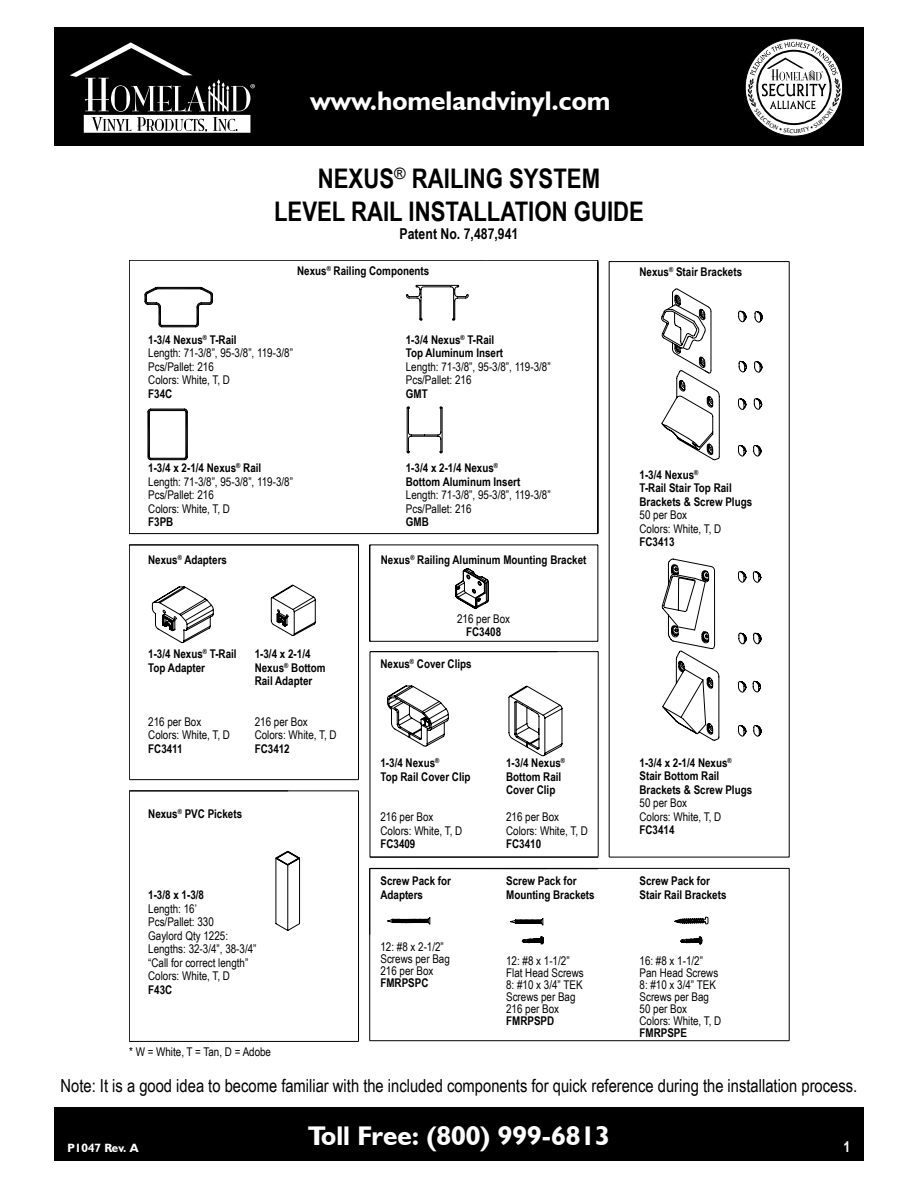
<style>
.page{position:relative;width:918px;height:1188px;background:#fff}
.page>*{position:absolute;margin:0;border:0;box-sizing:border-box;transform-origin:0 0}
.t1{font:700 27px/32.4px "Arial Narrow";color:#000;text-align:center}
.t2{font:700 27px "Humanist 521 BT";color:#fff}
.t3{font:18px "Arial Narrow";color:#000}
.t4{font:700 15px "Arial Narrow";color:#000}
.t5{font:700 15px "Arial Narrow";color:#fff}
.t6{font:12px/13.5px "Arial Narrow";color:#000}
.t7{font:700 12px/13.5px "Arial Narrow";color:#000}
.t8{font:700 12px "Humanist 521 BT";color:#fff}
.s1{font-weight:700}
</style>
<div class="page">
<div style="left:54px;top:27px;width:810px;height:118px;background:#000"></div>
<div style="left:54px;top:1107px;width:810px;height:54px;background:#000"></div>
<svg style="left:70px;top:42px;width:185px;height:91px"></svg>
<svg style="left:129px;top:260px;width:660px;height:782px"></svg>
<hr style="left:369px;top:869px;width:1px;height:172px;background:#000">
<svg style="left:370px;top:261px;width:420px;height:780px"></svg>
<hr style="left:129px;top:1041px;width:230px;height:1px;background:#000">
<hr style="left:370px;top:1040px;width:419px;height:1px;background:#000">
<hr style="left:129px;top:791px;width:1px;height:250px;background:#000">
<svg style="left:680px;top:936px;width:22px;height:8px"></svg>
<svg style="left:661px;top:289px;width:102px;height:635px"></svg>
<svg style="left:748px;top:42px;width:93px;height:91px"></svg>
<h1 class="t2" style="left:310px;top:84px;width:302px">www.homelandvinyl.com</h1>
<h1 class="t1" style="left:274px;top:161px;width:371px">NEXUS<sup>®</sup> RAILING SYSTEM<br>LEVEL RAIL INSTALLATION GUIDE</h1>
<p class="t4" style="left:400px;top:222px;width:120px">Patent No. 7,487,941</p>
<p class="t7" style="left:297px;top:263px;width:134px">Nexus<sup>®</sup> Railing Components</p>
<p class="t6" style="left:148px;top:332px;width:146px"><span class="s1">1-3/4 Nexus</span><sup>®</sup> <span class="s1">T-Rail<br></span>Length: 71-3/8”, 95-3/8”, 119-3/8”<br>Pcs/Pallet: 216<br>Colors: White, T, D</p>
<p class="t7" style="left:148px;top:386px;width:26px">F34C</p>
<p class="t6" style="left:148px;top:461px;width:146px"><span class="s1">1-3/4 x 2-1/4 Nexus</span><sup>®</sup> <span class="s1">Rail<br></span>Length: 71-3/8”, 95-3/8”, 119-3/8”<br>Pcs/Pallet: 216<br>Colors: White, T, D</p>
<p class="t7" style="left:148px;top:515px;width:27px">F3PB</p>
<p class="t7" style="left:148px;top:552px;width:80px">Nexus<sup>®</sup> Adapters</p>
<p class="t7" style="left:148px;top:647px;width:90px">1-3/4 Nexus<sup>®</sup> T-Rail<br>Top Adapter</p>
<p class="t6" style="left:148px;top:714px;width:83px">216 per Box<br>Colors: White, T, D</p>
<p class="t7" style="left:148px;top:741px;width:36px">FC3411</p>
<p class="t7" style="left:255px;top:647px;width:72px">1-3/4 x 2-1/4<br>Nexus<sup>®</sup> Bottom<br>Rail Adapter</p>
<p class="t6" style="left:255px;top:714px;width:83px">216 per Box<br>Colors: White, T, D</p>
<p class="t7" style="left:255px;top:741px;width:37px">FC3412</p>
<p class="t7" style="left:148px;top:807px;width:95px">Nexus<sup>®</sup> PVC Pickets</p>
<p class="t7" style="left:148px;top:888px;width:57px">1-3/8 x 1-3/8</p>
<p class="t6" style="left:148px;top:902px;width:110px">Length: 16’<br>Pcs/Pallet: 330<br>Gaylord Qty 1225:<br>Lengths: 32-3/4”, 38-3/4” “Call for correct length”<br>Colors: White, T, D</p>
<p class="t7" style="left:148px;top:982px;width:26px">F43C</p>
<p class="t6" style="left:129px;top:1045px;width:143px">* W = White, T = Tan, D = Adobe</p>
<p class="t7" style="left:406px;top:332px;width:99px">1-3/4 Nexus<sup>®</sup> T-Rail<br>Top Aluminum Insert</p>
<p class="t6" style="left:406px;top:359px;width:146px">Length: 71-3/8”, 95-3/8”, 119-3/8”<br>Pcs/Pallet: 216</p>
<p class="t7" style="left:406px;top:386px;width:23px">GMT</p>
<p class="t7" style="left:406px;top:460px;width:116px">1-3/4 x 2-1/4 Nexus<sup>®<br></sup>Bottom Aluminum Insert</p>
<p class="t6" style="left:406px;top:488px;width:146px">Length: 71-3/8”, 95-3/8”, 119-3/8”<br>Pcs/Pallet: 216</p>
<p class="t7" style="left:406px;top:514px;width:24px">GMB</p>
<p class="t7" style="left:381px;top:553px;width:207px">Nexus<sup>®</sup> Railing Aluminum Mounting Bracket</p>
<p class="t6" style="left:457px;top:611px;width:55px">216 per Box</p>
<p class="t7" style="left:466px;top:625px;width:37px">FC3408</p>
<p class="t7" style="left:380px;top:657px;width:93px">Nexus<sup>®</sup> Cover Clips</p>
<p class="t7" style="left:380px;top:756px;width:92px">1-3/4 Nexus<sup>®<br></sup>Top Rail Cover Clip</p>
<p class="t6" style="left:380px;top:810px;width:83px">216 per Box<br>Colors: White, T, D</p>
<p class="t7" style="left:380px;top:837px;width:37px">FC3409</p>
<p class="t7" style="left:380px;top:874px;width:72px">Screw Pack for<br>Adapters</p>
<p class="t6" style="left:380px;top:940px;width:71px;line-height:12px">12: #8 x 2-1/2”<br>Screws per Bag<br>216 per Box</p>
<p class="t7" style="left:380px;top:976px;width:50px">FMRPSPC</p>
<p class="t7" style="left:506px;top:756px;width:60px">1-3/4 Nexus<sup>®<br></sup>Bottom Rail<br>Cover Clip</p>
<p class="t6" style="left:506px;top:810px;width:83px">216 per Box<br>Colors: White, T, D</p>
<p class="t7" style="left:506px;top:837px;width:37px">FC3410</p>
<p class="t7" style="left:506px;top:874px;width:90px">Screw Pack for<br>Mounting Brackets</p>
<p class="t6" style="left:506px;top:954px;width:79px;line-height:12px">12: #8 x 1-1/2”<br>Flat Head Screws<br>8: #10 x 3/4” TEK<br>Screws per Bag<br>216 per Box</p>
<p class="t7" style="left:506px;top:1013px;width:50px">FMRPSPD</p>
<p class="t7" style="left:640px;top:264px;width:104px">Nexus<sup>®</sup> Stair Brackets</p>
<p class="t7" style="left:640px;top:467px;width:114px">1-3/4 Nexus<sup>®<br></sup>T-Rail Stair Top Rail<br>Brackets &amp; Screw Plugs</p>
<p class="t6" style="left:640px;top:508px;width:83px">50 per Box<br>Colors: White, T, D</p>
<p class="t7" style="left:640px;top:534px;width:37px">FC3413</p>
<p class="t7" style="left:640px;top:755px;width:114px">1-3/4 x 2-1/4 Nexus<sup>®<br></sup>Stair Bottom Rail<br>Brackets &amp; Screw Plugs</p>
<p class="t6" style="left:640px;top:796px;width:83px">50 per Box<br>Colors: White, T, D</p>
<p class="t7" style="left:640px;top:822px;width:37px">FC3414</p>
<p class="t7" style="left:640px;top:874px;width:88px">Screw Pack for<br>Stair Rail Brackets</p>
<p class="t6" style="left:640px;top:954px;width:83px;line-height:12px">16: #8 x 1-1/2”<br>Pan Head Screws<br>8: #10 x 3/4” TEK<br>Screws per Bag<br>50 per Box<br>Colors: White, T, D</p>
<p class="t7" style="left:640px;top:1025px;width:49px">FMRPSPE</p>
<h2 class="t3" style="left:61px;top:1072px;width:798px">Note: It is a good idea to become familiar with the included components for quick reference during the installation process.</h2>
<p class="t8" style="left:68px;top:1140px;width:72px">P1047 Rev. A</p>
<h1 class="t2" style="left:308px;top:1119px;width:303px">Toll Free: (800) 999-6813</h1>
<p class="t5" style="left:844px;top:1135px;width:8px">1</p>
</div>
